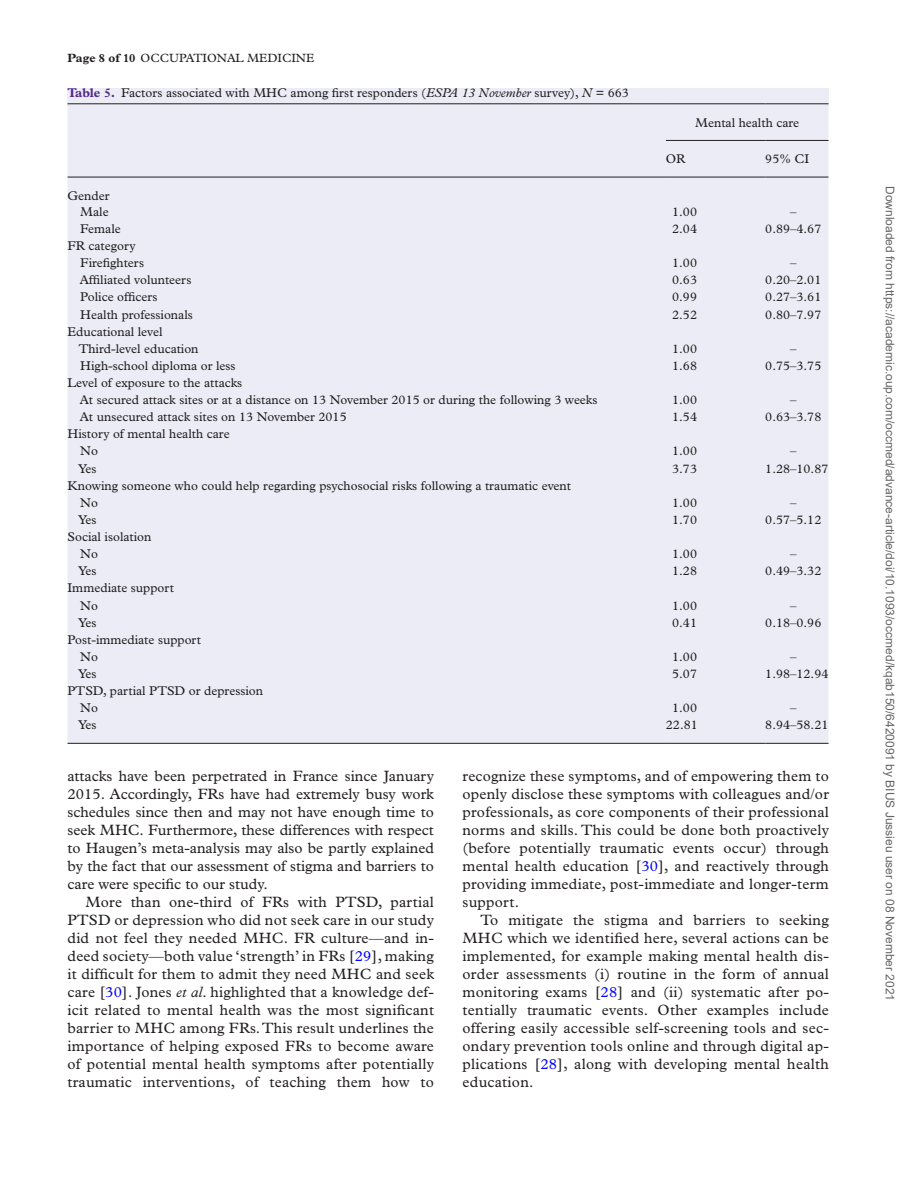
<style>
.page{position:relative;width:919px;height:1187px;background:#fff}
.page>*{position:absolute;margin:0;border:0;box-sizing:border-box;transform-origin:0 0}
.t1{font:15px/18px "Plantin Std";letter-spacing:.015em;color:#231f20;text-align:justify}
.t2{font:12.75px/17.1px "Plantin Std";color:#231f20}
.t3{font:12px "Arial";color:#666}
.t4{font:12px "Plantin Std";color:#231f20}
.s1{font-weight:700}
.s2{font-weight:700;color:#542989}
.s3{font-style:italic}
.s4{color:#00f}
</style>
<div class="page">
<div style="left:68px;top:88px;width:760px;height:18px;background:#ebecf5"></div>
<div style="left:68px;top:104px;width:760px;height:639px;background:#ebecf5"></div>
<hr style="left:68px;top:103px;width:598px;height:1px;background:#231f20">
<hr style="left:666px;top:103px;width:99px;height:1px;background:#231f20">
<hr style="left:765px;top:103px;width:63px;height:1px;background:#231f20">
<hr style="left:666px;top:140px;width:99px;height:1px;background:#231f20">
<hr style="left:666px;top:177px;width:99px;height:1px;background:#231f20">
<hr style="left:765px;top:140px;width:63px;height:1px;background:#231f20">
<hr style="left:765px;top:177px;width:63px;height:1px;background:#231f20">
<hr style="left:68px;top:177px;width:598px;height:1px;background:#231f20">
<hr style="left:68px;top:743px;width:598px;height:1px;background:#231f20">
<hr style="left:666px;top:743px;width:99px;height:1px;background:#231f20">
<hr style="left:765px;top:743px;width:63px;height:1px;background:#231f20">
<p class="t4" style="left:68px;top:51px;width:248px"><span class="s1">Page 8 of 10</span> OCCUPATIONAL MEDICINE</p>
<p class="t2" style="left:68px;top:85px;width:563px"><span class="s2">Table 5.</span> Factors associated with MHC among first responders (<span class="s3">ESPA 13 November</span> survey), <span class="s3">N</span> = 663</p>
<p class="t2" style="left:68px;top:187px;width:43px;line-height:16px;text-align:right">Gender<br>Male</p>
<p class="t2" style="left:695px;top:114px;width:106px">Mental health care</p>
<p class="t2" style="left:666px;top:150px;width:21px">OR</p>
<p class="t2" style="left:765px;top:150px;width:45px">95% CI</p>
<p class="t2" style="left:672px;top:203px;width:26px">1.00</p>
<p class="t2" style="left:790px;top:203px;width:8px">–</p>
<p class="t2" style="left:80px;top:220px;width:42px">Female</p>
<p class="t2" style="left:672px;top:220px;width:26px">2.04</p>
<p class="t2" style="left:765px;top:220px;width:58px">0.89–4.67</p>
<p class="t2" style="left:80px;top:237px;width:65px;text-indent:-13px">FR category<br>Firefighters</p>
<p class="t2" style="left:672px;top:254px;width:26px">1.00</p>
<p class="t2" style="left:790px;top:254px;width:8px">–</p>
<p class="t2" style="left:80px;top:271px;width:113px">Affiliated volunteers</p>
<p class="t2" style="left:672px;top:271px;width:26px">0.63</p>
<p class="t2" style="left:765px;top:271px;width:58px">0.20–2.01</p>
<p class="t2" style="left:80px;top:288px;width:79px">Police officers</p>
<p class="t2" style="left:672px;top:288px;width:26px">0.99</p>
<p class="t2" style="left:765px;top:288px;width:58px">0.27–3.61</p>
<p class="t2" style="left:80px;top:306px;width:114px">Health professionals</p>
<p class="t2" style="left:672px;top:306px;width:26px">2.52</p>
<p class="t2" style="left:765px;top:306px;width:58px">0.80–7.97</p>
<p class="t2" style="left:79px;top:323px;width:121px;text-indent:-11px">Educational level<br>Third-level education</p>
<p class="t2" style="left:672px;top:340px;width:26px">1.00</p>
<p class="t2" style="left:790px;top:340px;width:8px">–</p>
<p class="t2" style="left:80px;top:357px;width:157px">High-school diploma or less</p>
<p class="t2" style="left:672px;top:357px;width:26px">1.68</p>
<p class="t2" style="left:765px;top:357px;width:58px">0.75–3.75</p>
<p class="t2" style="left:80px;top:374px;width:519px;text-indent:-12px">Level of exposure to the attacks<br>At secured attack sites or at a distance on 13 November 2015 or during the following 3 weeks</p>
<p class="t2" style="left:672px;top:391px;width:26px">1.00</p>
<p class="t2" style="left:790px;top:391px;width:8px">–</p>
<p class="t2" style="left:80px;top:408px;width:268px">At unsecured attack sites on 13 November 2015</p>
<p class="t2" style="left:672px;top:408px;width:26px">1.54</p>
<p class="t2" style="left:765px;top:408px;width:58px">0.63–3.78</p>
<p class="t2" style="left:80px;top:425px;width:151px;text-indent:-13px">History of mental health care<br>No</p>
<p class="t2" style="left:672px;top:442px;width:26px">1.00</p>
<p class="t2" style="left:790px;top:442px;width:8px">–</p>
<p class="t2" style="left:78px;top:460px;width:20px">Yes</p>
<p class="t2" style="left:672px;top:460px;width:26px">3.73</p>
<p class="t2" style="left:765px;top:460px;width:65px">1.28–10.87</p>
<p class="t2" style="left:80px;top:477px;width:492px;text-indent:-13px">Knowing someone who could help regarding psychosocial risks following a traumatic event<br>No</p>
<p class="t2" style="left:672px;top:494px;width:26px">1.00</p>
<p class="t2" style="left:790px;top:494px;width:8px">–</p>
<p class="t2" style="left:78px;top:511px;width:20px">Yes</p>
<p class="t2" style="left:672px;top:511px;width:26px">1.70</p>
<p class="t2" style="left:765px;top:511px;width:58px">0.57–5.12</p>
<p class="t2" style="left:80px;top:528px;width:73px;text-indent:-13px">Social isolation<br>No</p>
<p class="t2" style="left:672px;top:545px;width:26px">1.00</p>
<p class="t2" style="left:790px;top:545px;width:8px">–</p>
<p class="t2" style="left:78px;top:562px;width:20px">Yes</p>
<p class="t2" style="left:672px;top:562px;width:26px">1.28</p>
<p class="t2" style="left:765px;top:562px;width:58px">0.49–3.32</p>
<p class="t2" style="left:80px;top:579px;width:95px;text-indent:-13px">Immediate support<br>No</p>
<p class="t2" style="left:672px;top:596px;width:26px">1.00</p>
<p class="t2" style="left:790px;top:596px;width:8px">–</p>
<p class="t2" style="left:78px;top:614px;width:20px">Yes</p>
<p class="t2" style="left:672px;top:614px;width:26px">0.41</p>
<p class="t2" style="left:765px;top:614px;width:58px">0.18–0.96</p>
<p class="t2" style="left:80px;top:631px;width:122px;text-indent:-13px">Post-immediate support<br>No</p>
<p class="t2" style="left:672px;top:648px;width:26px">1.00</p>
<p class="t2" style="left:790px;top:648px;width:8px">–</p>
<p class="t2" style="left:78px;top:665px;width:20px">Yes</p>
<p class="t2" style="left:672px;top:665px;width:26px">5.07</p>
<p class="t2" style="left:765px;top:665px;width:65px">1.98–12.94</p>
<p class="t2" style="left:80px;top:682px;width:184px;text-indent:-13px">PTSD, partial PTSD or depression<br>No</p>
<p class="t2" style="left:672px;top:699px;width:26px">1.00</p>
<p class="t2" style="left:790px;top:699px;width:8px">–</p>
<p class="t2" style="left:78px;top:716px;width:20px">Yes</p>
<p class="t2" style="left:666px;top:716px;width:33px">22.81</p>
<p class="t2" style="left:765px;top:716px;width:65px">8.94–58.21</p>
<p class="t1" style="left:68px;top:767px;width:368px">attacks have been perpetrated in France since January 2015. Accordingly, FRs have had extremely busy work schedules since then and may not have enough time to seek MHC. Furthermore, these differences with respect to Haugen’s meta-analysis may also be partly explained by the fact that our assessment of stigma and barriers to care were specific to our study.</p>
<p class="t1" style="left:68px;top:893px;width:368px;text-indent:18px">More than one-third of FRs with PTSD, partial PTSD or depression who did not seek care in our study did not feel they needed MHC. FR culture—and in&shy;deed society—both value ‘strength’ in FRs [<span class="s4">29</span>], making it difficult for them to admit they need MHC and seek care [<span class="s4">30</span>]. Jones <span class="s3">et al</span>. highlighted that a knowledge def&shy;icit related to mental health was the most significant barrier to MHC among FRs. This result underlines the importance of helping exposed FRs to become aware of potential mental health symptoms after potentially traumatic interventions, of teaching them how to</p>
<p class="t1" style="left:462px;top:767px;width:368px">recognize these symptoms, and of empowering them to openly disclose these symptoms with colleagues and/or professionals, as core components of their professional norms and skills. This could be done both proactively (before potentially traumatic events occur) through mental health education [<span class="s4">30</span>], and reactively through providing immediate, post-immediate and longer-term support.</p>
<p class="t1" style="left:462px;top:911px;width:368px;text-indent:18px">To mitigate the stigma and barriers to seeking MHC which we identified here, several actions can be implemented, for example making mental health dis&shy;order assessments (i) routine in the form of annual monitoring exams [<span class="s4">28</span>] and (ii) systematic after po&shy;tentially traumatic events. Other examples include offering easily accessible self-screening tools and sec&shy;ondary prevention tools online and through digital ap&shy;plications [<span class="s4">28</span>], along with developing mental health education.</p>
<p class="t3" style="left:894px;top:186px;width:816px;rotate:90deg">Downloaded from https://academic.oup.com/occmed/advance-article/doi/10.1093/occmed/kqab150/6420091 by BIUS Jussieu user on 08 November 2021</p>
</div>
